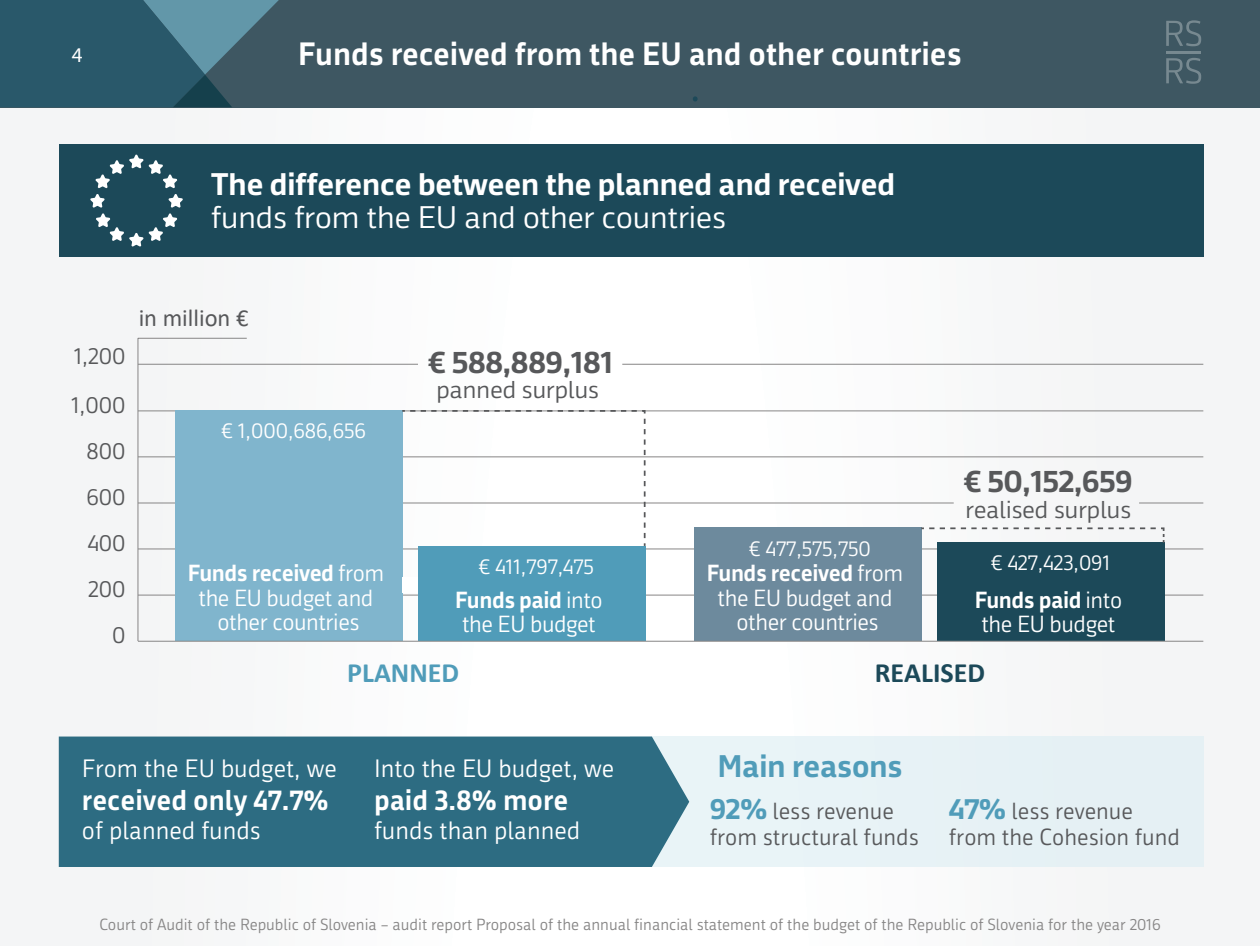
<style>
.page{position:relative;width:1260px;height:946px;background:#fff}
.page>*{position:absolute;margin:0;border:0;box-sizing:border-box;transform-origin:0 0}
.t1{font:700 31.5px "Republika";color:#fff}
.t2{font:700 30.45px "Republika";letter-spacing:-.02em;color:#fff;scale:1.07 1}
.t3{font:30.45px "Republika";letter-spacing:-.02em;color:#fff;scale:1.07 1}
.t4{font:700 30.45px "Republika";letter-spacing:-.02em;color:#57585a;scale:1.07 1}
.t5{font:700 30.45px "Republika";letter-spacing:-.02em;color:#509cb9;scale:1.07 1}
.t6{font:700 28px "Republika";color:#fff}
.t7{font:700 28px "Calibri";color:#1c4959}
.t8{font:700 28px "Calibri";color:#509cb9}
.t9{font:24.5px "Republika";color:#fff}
.t10{font:24.5px "Calibri";color:#57585a}
.t11{font:23.8px "Republika";letter-spacing:-.02em;color:#57585a;scale:1.07 1}
.t12{font:22.75px/24.5px "Republika";letter-spacing:-.02em;color:#fff;text-align:center}
.t13{font:22.75px/25.9px "Republika";color:#58595b}
.t14{font:22.75px "Republika";color:#57585a}
.t15{font:21px "Republika";color:#fff}
.t16{font:21px "Myriad Pro";color:#fff}
.t17{font:15.75px "Republika";color:#878686}
.s1{font-weight:700}
.s2{font-weight:700;font-size:28.7px;color:#509cb9}
</style>
<div class="page">
<div style="left:0;top:0;width:1260px;height:945px;background:#f7f8f9"></div>
<div style="left:630px;top:736px;width:573px;height:131px;background:#e7f2f5"></div>
<div style="left:59px;top:736px;width:630px;height:131px;background:#2d6c82"></div>
<div style="left:0;top:0;width:1260px;height:107px;background:#3e5762"></div>
<svg style="left:0;top:0;width:279px;height:107px"></svg>
<svg style="left:1166px;top:20px;width:35px;height:26px"></svg>
<hr style="left:1166px;top:51px;width:35px;height:2px;background:#fff">
<svg style="left:1166px;top:58px;width:35px;height:26px"></svg>
<svg style="left:693px;top:96px;width:5px;height:5px"></svg>
<hr style="left:138px;top:364px;width:280px;height:1px;background:#878686">
<hr style="left:622px;top:364px;width:581px;height:1px;background:#878686">
<hr style="left:138px;top:410px;width:1065px;height:1px;background:#878686">
<hr style="left:138px;top:456px;width:1065px;height:1px;background:#878686">
<hr style="left:138px;top:502px;width:816px;height:1px;background:#878686">
<hr style="left:1139px;top:502px;width:64px;height:1px;background:#878686">
<hr style="left:138px;top:548px;width:1065px;height:1px;background:#878686">
<hr style="left:138px;top:594px;width:1065px;height:1px;background:#878686">
<div style="left:175px;top:410px;width:227px;height:231px;background:#80b5cd"></div>
<div style="left:418px;top:546px;width:228px;height:95px;background:#509cb9"></div>
<div style="left:694px;top:527px;width:227px;height:114px;background:#6d8a9d"></div>
<div style="left:937px;top:542px;width:228px;height:99px;background:#1c4959"></div>
<svg style="left:137px;top:337px;width:111px;height:305px"></svg>
<hr style="left:138px;top:640px;width:1065px;height:1px;background:#878686">
<svg style="left:402px;top:410px;width:244px;height:136px"></svg>
<svg style="left:921px;top:527px;width:244px;height:15px"></svg>
<div style="left:402px;top:576px;width:16px;height:16px;background:#fff"></div>
<div style="left:59px;top:144px;width:1144px;height:113px;background:#1c4959"></div>
<svg style="left:95px;top:154px;width:82px;height:34px"></svg>
<svg style="left:90px;top:194px;width:93px;height:53px"></svg>
<p class="t16" style="left:72px;top:42px;width:12px">4</p>
<h1 class="t1" style="left:298px;top:36px;width:665px">Funds received from the EU and other countries</h1>
<h2 class="t2" style="left:211px;top:166px;width:641px">The difference between the planned and received</h2>
<h2 class="t3" style="left:211px;top:199px;width:483px">funds from the EU and other countries</h2>
<p class="t14" style="left:74px;top:343px;width:53px">1,200</p>
<p class="t14" style="left:71px;top:392px;width:56px">1,000</p>
<p class="t14" style="left:87px;top:438px;width:40px">800</p>
<p class="t14" style="left:87px;top:484px;width:40px">600</p>
<p class="t14" style="left:88px;top:530px;width:39px">400</p>
<p class="t14" style="left:88px;top:576px;width:39px">200</p>
<p class="t14" style="left:112px;top:622px;width:15px">0</p>
<p class="t10" style="left:139px;top:301px;width:111px">in million €</p>
<p class="t15" style="left:221px;top:418px;width:146px">€ 1,000,686,656</p>
<h2 class="t4" style="left:428px;top:344px;width:174px">€ 588,889,181</h2>
<p class="t11" style="left:436px;top:376px;width:154px">panned surplus</p>
<p class="t15" style="left:479px;top:555px;width:116px">€ 411,797,475</p>
<p class="t12" style="left:188px;top:561px;width:198px"><span class="s1">Funds received</span> from the EU budget and other countries</p>
<p class="t8" style="left:347px;top:652px;width:113px">PLANNED</p>
<p class="t12" style="left:455px;top:587px;width:149px;text-align:left"><span class="s1">Funds paid</span> into the EU budget</p>
<p class="t9" style="left:82px;top:754px;width:256px">From the EU budget, we</p>
<p class="t6" style="left:82px;top:783px;width:248px">received only 47.7%</p>
<p class="t9" style="left:82px;top:816px;width:180px">of planned funds</p>
<p class="t9" style="left:374px;top:754px;width:242px">Into the EU budget, we</p>
<p class="t6" style="left:374px;top:783px;width:196px">paid 3.8% more</p>
<p class="t9" style="left:374px;top:816px;width:208px">funds than planned</p>
<p class="t15" style="left:749px;top:536px;width:123px">€ 477,575,750</p>
<p class="t12" style="left:707px;top:561px;width:198px"><span class="s1">Funds received</span> from the EU budget and other countries</p>
<h2 class="t4" style="left:964px;top:463px;width:159px">€ 50,152,659</h2>
<p class="t11" style="left:965px;top:496px;width:157px">realised surplus</p>
<p class="t15" style="left:991px;top:550px;width:120px">€ 427,423,091</p>
<p class="t12" style="left:975px;top:587px;width:149px;text-align:left"><span class="s1">Funds paid</span> into the EU budget</p>
<p class="t7" style="left:875px;top:652px;width:112px">REALISED</p>
<h2 class="t5" style="left:717px;top:748px;width:175px">Main reasons</h2>
<p class="t13" style="left:710px;top:798px;width:211px"><span class="s2">92%</span> less revenue from structural funds</p>
<p class="t13" style="left:949px;top:798px;width:232px"><span class="s2">47%</span> less revenue from the Cohesion fund</p>
<p class="t17" style="left:99px;top:915px;width:1063px">Court of Audit of the Republic of Slovenia – audit report Proposal of the annual financial statement of the budget of the Republic of Slovenia for the year 2016</p>
</div>
